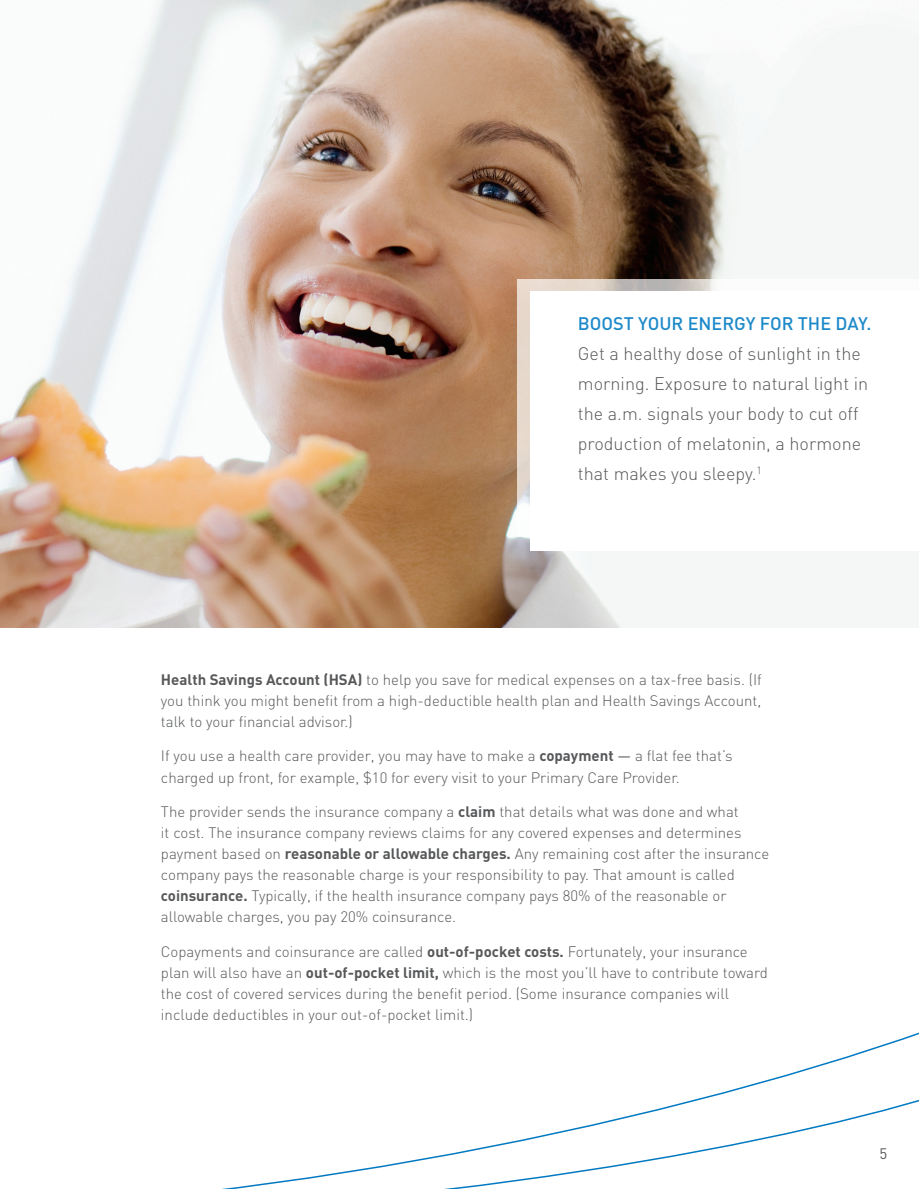
<style>
.page{position:relative;width:919px;height:1189px;background:#fff}
.page>*{position:absolute;margin:0;border:0;box-sizing:border-box;transform-origin:0 0}
.t1{font:300 18px/30px "DIN";color:#57585a}
.t2{font:500 18px "DIN";color:#1e89ca}
.t3{font:300 15px/21px "DIN";color:#57585a}
.t4{font:15px "DIN";color:#57585a}
.s1{font-weight:700}
.s2{font-weight:400}
</style>
<div class="page">
<img style="left:0;top:0;width:918px;height:627px">
<svg style="left:516px;top:279px;width:402px;height:257px"></svg>
<div style="left:530px;top:291px;width:388px;height:259px;background:#fff"></div>
<svg style="left:230px;top:1033px;width:688px;height:155px"></svg>
<p class="t2" style="left:577px;top:312px;width:295px">BOOST YOUR ENERGY FOR THE DAY.</p>
<p class="t1" style="left:577px;top:338px;width:292px">Get a healthy dose of sunlight in the morning. Exposure to natural light in the a.m. signals your body to cut off production of melatonin, a hormone that makes you sleepy.<sup>1</sup></p>
<p class="t3" style="left:161px;top:668px;width:602px;text-align:justify"><span class="s1">Health Savings Account (HSA)</span> to help you save for medical expenses on a tax-free basis. (If you think you might benefit from a high-deductible health plan and Health Savings Account, talk to your financial advisor.)</p>
<p class="t3" style="left:161px;top:745px;width:572px">If you use a health care provider, you may have to make a <span class="s1">copayment</span> <span class="s2">—</span> a flat fee that’s charged up front, for example, $10 for every visit to your Primary Care Provider.</p>
<p class="t3" style="left:161px;top:800px;width:609px">The provider sends the insurance company a <span class="s1">claim</span> that details what was done and what<br>it cost. The insurance company reviews claims for any covered expenses and determines payment based on <span class="s1">reasonable or allowable charges.</span> Any remaining cost after the insurance company pays the reasonable charge is your responsibility to pay. That amount is called <span class="s1">coinsurance.</span> Typically, if the health insurance company pays 80% of the reasonable or allowable charges, you pay 20% coinsurance.</p>
<p class="t3" style="left:161px;top:940px;width:608px">Copayments and coinsurance are called <span class="s1">out-of-pocket costs.</span> Fortunately, your insurance plan will also have an <span class="s1">out-of-pocket limit,</span> which is the most you’ll have to contribute toward the cost of covered services during the benefit period. (Some insurance companies will include deductibles in your out-of-pocket limit.)</p>
<p class="t4" style="left:879px;top:1144px;width:9px">5</p>
</div>
